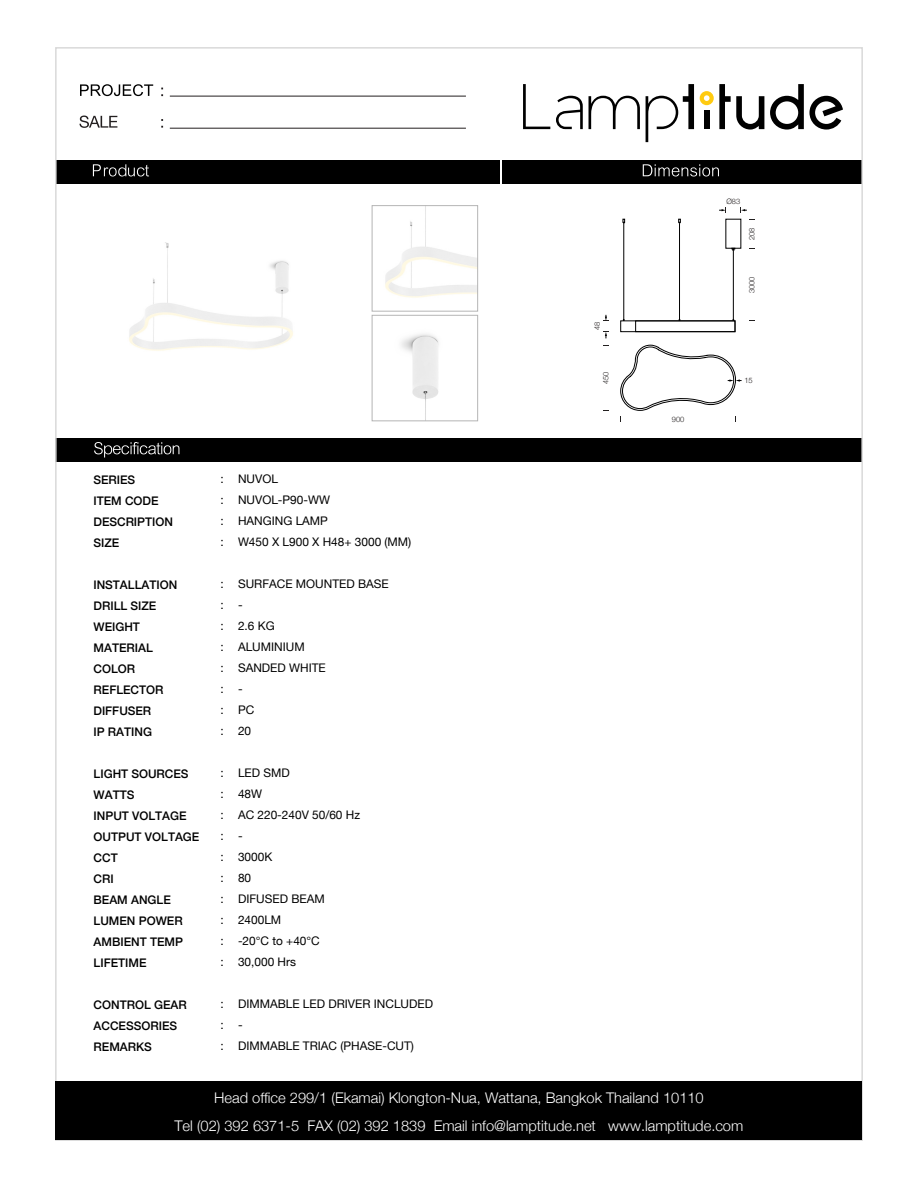
<style>
.page{position:relative;width:918px;height:1188px;background:#fff}
.page>*{position:absolute;margin:0;border:0;box-sizing:border-box;transform-origin:0 0}
.t1{font:300 14.7px/27.8px "Helvetica Neue";letter-spacing:-.005em;color:#fff;text-align:center}
.t2{font:11.85px/21px "Helvetica Neue";color:#000;text-align:justify}
.t3{font:500 11.85px/21px "Helvetica Neue";color:#000}
.t4{font:300 7.5px "Helvetica Neue";color:#231f20}
</style>
<div class="page">
<div style="left:56px;top:438px;width:806px;height:23px;background:#000"></div>
<div style="left:503px;top:160px;width:359px;height:23px;background:#000"></div>
<div style="left:56px;top:160px;width:444px;height:23px;background:#000"></div>
<svg style="left:93px;top:164px;width:56px;height:12px"></svg>
<svg style="left:643px;top:164px;width:76px;height:12px"></svg>
<svg style="left:94px;top:442px;width:85px;height:16px"></svg>
<svg style="left:80px;top:116px;width:37px;height:12px"></svg>
<hr style="left:170px;top:96px;width:296px;height:1px;background:#231f20">
<hr style="left:170px;top:128px;width:296px;height:1px;background:#231f20">
<svg style="left:80px;top:84px;width:73px;height:12px"></svg>
<div style="left:56px;top:1081px;width:806px;height:59px;background:#000"></div>
<svg style="left:523px;top:84px;width:27px;height:45px"></svg>
<svg style="left:589px;top:96px;width:51px;height:33px"></svg>
<svg style="left:556px;top:96px;width:27px;height:33px"></svg>
<svg style="left:646px;top:84px;width:48px;height:58px"></svg>
<svg style="left:700px;top:84px;width:64px;height:46px"></svg>
<svg style="left:770px;top:84px;width:73px;height:46px"></svg>
<img style="left:129px;top:242px;width:164px;height:109px">
<img style="left:385px;top:207px;width:91px;height:91px">
<div style="left:372px;top:205px;width:106px;height:106px;border:1px solid #b5b5b5"></div>
<img style="left:401px;top:334px;width:38px;height:85px">
<div style="left:372px;top:315px;width:106px;height:106px;border:1px solid #b5b5b5"></div>
<div style="left:621px;top:321px;width:114px;height:11px;border:1px solid #000"></div>
<div style="left:635px;top:321px;width:100px;height:11px;border:1px solid #000"></div>
<svg style="left:741px;top:209px;width:6px;height:3px"></svg>
<svg style="left:719px;top:207px;width:7px;height:6px"></svg>
<hr style="left:733px;top:250px;width:1px;height:69px;background:#000">
<hr style="left:624px;top:223px;width:1px;height:96px;background:#000">
<hr style="left:679px;top:223px;width:1px;height:96px;background:#000">
<svg style="left:678px;top:219px;width:3px;height:4px"></svg>
<svg style="left:603px;top:315px;width:6px;height:6px"></svg>
<svg style="left:603px;top:331px;width:6px;height:7px"></svg>
<svg style="left:620px;top:345px;width:122px;height:77px"></svg>
<p class="t3" style="left:94px;top:469px;width:81px">SERIES<br>ITEM CODE<br>DESCRIPTION<br>SIZE</p>
<p class="t3" style="left:94px;top:574px;width:85px">INSTALLATION<br>DRILL SIZE<br>WEIGHT<br>MATERIAL<br>COLOR<br>REFLECTOR<br>DIFFUSER<br>IP RATING</p>
<p class="t3" style="left:94px;top:763px;width:107px">LIGHT SOURCES<br>WATTS<br>INPUT VOLTAGE<br>OUTPUT VOLTAGE<br>CCT<br>CRI<br>BEAM ANGLE<br>LUMEN POWER<br>AMBIENT TEMP<br>LIFETIME</p>
<p class="t3" style="left:94px;top:994px;width:95px">CONTROL GEAR<br>ACCESSORIES<br>REMARKS</p>
<p class="t2" style="left:221px;top:469px;width:5px">: : : :</p>
<p class="t2" style="left:221px;top:574px;width:5px">: : : : : : : :</p>
<p class="t2" style="left:221px;top:763px;width:5px">: : : : : : : : : :</p>
<p class="t2" style="left:221px;top:994px;width:5px">: : :</p>
<p class="t2" style="left:238px;top:469px;width:175px;text-align:left">NUVOL<br>NUVOL-P90-WW<br>HANGING LAMP<br>W450 X L900 X H48+ 3000 (MM)</p>
<p class="t2" style="left:238px;top:574px;width:152px;text-align:left">SURFACE MOUNTED BASE -<br>2.6 KG<br>ALUMINIUM<br>SANDED WHITE<br>-<br>PC<br>20</p>
<p class="t2" style="left:238px;top:763px;width:124px;text-align:left">LED SMD<br>48W<br>AC 220-240V 50/60 Hz -<br>3000K<br>80<br>DIFUSED BEAM<br>2400LM<br>-20°C to +40°C<br>30,000 Hrs</p>
<p class="t2" style="left:238px;top:994px;width:197px;text-align:left">DIMMABLE LED DRIVER INCLUDED -<br>DIMMABLE TRIAC (PHASE-CUT)</p>
<p class="t4" style="left:591px;top:330px;width:10px;rotate:-90deg">48</p>
<p class="t4" style="left:600px;top:384px;width:14px;rotate:-90deg">450</p>
<p class="t4" style="left:672px;top:413px;width:14px">900</p>
<p class="t4" style="left:726px;top:195px;width:15px">Ø83</p>
<p class="t4" style="left:746px;top:240px;width:14px;rotate:-90deg">208</p>
<p class="t4" style="left:746px;top:293px;width:18px;rotate:-90deg">3000</p>
<p class="t4" style="left:744px;top:375px;width:10px">15</p>
<p class="t1" style="left:175px;top:1083px;width:570px">Head office 299/1 (Ekamai) Klongton-Nua, Wattana, Bangkok Thailand 10110<br>Tel (02) 392 6371-5 FAX (02) 392 1839 Email info@lamptitude.net www.lamptitude.com</p>
</div>
